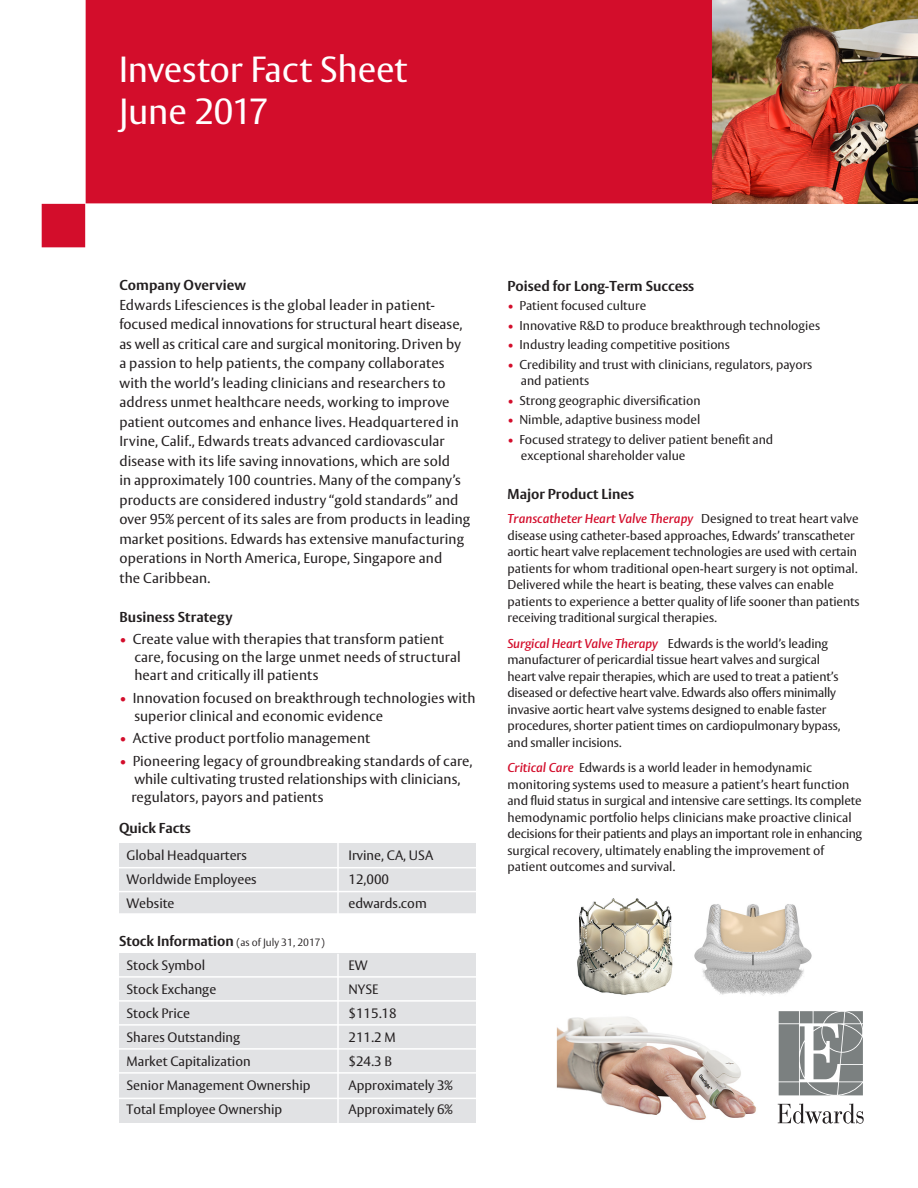
<style>
.page{position:relative;width:918px;height:1188px;background:#fff}
.page>*{position:absolute;margin:0;border:0;box-sizing:border-box;transform-origin:0 0}
.Cover_Title_24_28{font:36px/42px "Vesta Std";letter-spacing:-.01em;color:#fff}
.Body_Text_10_13{font:14.25px/19.5px "Vesta Std";letter-spacing:.005em;color:#231f20}
.Body_Text_10_13-2{font:700 14.25px "Vesta Std";color:#231f20}
.t1{font:13.5px "Vesta Std";color:#231f20}
.t2{font:12.75px/16.5px "Vesta Std";color:#231f20}
.t3{font:300 10.5px "Vesta Std";color:#231f20}
.s1{color:#d30d2b}
.s2{font-weight:700;font-size:14.25px}
.s3{font-weight:600;font-style:italic;color:#d30d2b}
</style>
<div class="page">
<div style="left:119px;top:954px;width:356px;height:169px;background:#e1e2e4"></div>
<div style="left:119px;top:843px;width:356px;height:73px;background:#e1e2e4"></div>
<hr style="left:115px;top:867px;width:363px;height:1px;background:#fff">
<hr style="left:119px;top:891px;width:359px;height:1px;background:#fff">
<hr style="left:115px;top:913px;width:384px;height:3px;background:#fff">
<hr style="left:118px;top:1000px;width:373px;height:2px;background:#fff">
<hr style="left:117px;top:1024px;width:373px;height:2px;background:#fff">
<hr style="left:111px;top:1048px;width:373px;height:2px;background:#fff">
<hr style="left:113px;top:1072px;width:373px;height:2px;background:#fff">
<hr style="left:112px;top:1098px;width:374px;height:1px;background:#fff">
<hr style="left:118px;top:976px;width:366px;height:2px;background:#fff">
<hr style="left:337px;top:954px;width:2px;height:174px;background:#fff">
<hr style="left:337px;top:842px;width:2px;height:73px;background:#fff">
<svg style="left:779px;top:1011px;width:84px;height:84px;background:#959999"></svg>
<svg style="left:778px;top:1103px;width:86px;height:21px"></svg>
<div style="left:86px;top:0;width:627px;height:203px;background:#d30d2b"></div>
<div style="left:42px;top:204px;width:43px;height:43px;background:#d30d2b"></div>
<img style="left:713px;top:0;width:205px;height:203px">
<img style="left:577px;top:898px;width:96px;height:97px">
<img style="left:556px;top:1017px;width:200px;height:103px">
<img style="left:694px;top:904px;width:118px;height:92px">
<p class="Cover_Title_24_28" style="left:119px;top:48px;width:290px">Investor Fact Sheet<br>June 2017</p>
<p class="Body_Text_10_13-2" style="left:119px;top:277px;width:128px">Company Overview</p>
<p class="Body_Text_10_13" style="left:119px;top:295px;width:352px">Edwards Lifesciences is the global leader in patient&shy;focused medical innovations for structural heart disease, as well as critical care and surgical monitoring. Driven by a passion to help patients, the company collaborates with the world’s leading clinicians and researchers to address unmet healthcare needs, working to improve patient outcomes and enhance lives. Headquartered in Irvine, Calif., Edwards treats advanced cardiovascular disease with its life saving innovations, which are sold<br>in approximately 100 countries. Many of the company’s products are considered industry “gold standards” and over 95% percent of its sales are from products in leading market positions. Edwards has extensive manufacturing operations in North America, Europe, Singapore and<br>the Caribbean.</p>
<p class="Body_Text_10_13-2" style="left:119px;top:608px;width:115px">Business Strategy</p>
<p class="Body_Text_10_13" style="left:134px;top:630px;width:328px;line-height:18px;text-indent:-15px"><span class="s1">•</span> Create value with therapies that transform patient care, focusing on the large unmet needs of structural heart and critically ill patients</p>
<p class="Body_Text_10_13" style="left:134px;top:688px;width:343px;line-height:18px;text-indent:-15px"><span class="s1">•</span> Innovation focused on breakthrough technologies with superior clinical and economic evidence</p>
<p class="Body_Text_10_13" style="left:119px;top:728px;width:252px"><span class="s1">•</span> Active product portfolio management</p>
<p class="Body_Text_10_13" style="left:131px;top:751px;width:343px;line-height:18px;text-indent:-12px"><span class="s1">•</span> Pioneering legacy of groundbreaking standards of care, while cultivating trusted relationships with clinicians, regulators, payors and patients</p>
<p class="Body_Text_10_13-2" style="left:119px;top:820px;width:73px">Quick Facts</p>
<p class="t1" style="left:127px;top:847px;width:122px">Global Headquarters</p>
<p class="t1" style="left:348px;top:847px;width:86px">Irvine, CA, USA</p>
<p class="t1" style="left:127px;top:871px;width:132px">Worldwide Employees</p>
<p class="t1" style="left:348px;top:871px;width:42px">12,000</p>
<p class="t1" style="left:127px;top:895px;width:50px">Website</p>
<p class="t1" style="left:348px;top:895px;width:80px">edwards.com</p>
<p class="t3" style="left:119px;top:936px;width:207px"><span class="s2">Stock Information</span> (as of July 31, 2017)</p>
<p class="t1" style="left:127px;top:957px;width:80px">Stock Symbol</p>
<p class="t1" style="left:348px;top:957px;width:21px">EW</p>
<p class="t1" style="left:127px;top:981px;width:91px">Stock Exchange</p>
<p class="t1" style="left:348px;top:981px;width:31px">NYSE</p>
<p class="t1" style="left:127px;top:1005px;width:65px">Stock Price</p>
<p class="t1" style="left:348px;top:1005px;width:50px">$115.18</p>
<p class="t1" style="left:127px;top:1029px;width:115px">Shares Outstanding</p>
<p class="t1" style="left:348px;top:1029px;width:49px">211.2 M</p>
<p class="t1" style="left:127px;top:1053px;width:126px">Market Capitalization</p>
<p class="t1" style="left:348px;top:1053px;width:45px">$24.3 B</p>
<p class="t1" style="left:127px;top:1077px;width:186px">Senior Management Ownership</p>
<p class="t1" style="left:348px;top:1077px;width:105px">Approximately 3%</p>
<p class="t1" style="left:127px;top:1101px;width:157px">Total Employee Ownership</p>
<p class="t1" style="left:348px;top:1101px;width:105px">Approximately 6%</p>
<p class="Body_Text_10_13-2" style="left:508px;top:277px;width:188px">Poised for Long-Term Success</p>
<p class="t2" style="left:508px;top:297px;width:140px"><span class="s1">•</span> Patient focused culture</p>
<p class="t2" style="left:508px;top:317px;width:314px"><span class="s1">•</span> Innovative R&amp;D to produce breakthrough technologies</p>
<p class="t2" style="left:508px;top:336px;width:224px"><span class="s1">•</span> Industry leading competitive positions</p>
<p class="t2" style="left:521px;top:356px;width:293px;text-indent:-13px"><span class="s1">•</span> Credibility and trust with clinicians, regulators, payors and patients</p>
<p class="t2" style="left:508px;top:392px;width:195px"><span class="s1">•</span> Strong geographic diversification</p>
<p class="t2" style="left:508px;top:411px;width:194px"><span class="s1">•</span> Nimble, adaptive business model</p>
<p class="t2" style="left:521px;top:431px;width:254px;text-indent:-13px"><span class="s1">•</span> Focused strategy to deliver patient benefit and exceptional shareholder value</p>
<p class="Body_Text_10_13-2" style="left:508px;top:486px;width:128px">Major Product Lines</p>
<p class="t2" style="left:508px;top:510px;width:354px"><span class="s3">Transcatheter Heart Valve Therapy</span> Designed to treat heart valve disease using catheter-based approaches, Edwards’ transcatheter aortic heart valve replacement technologies are used with certain patients for whom traditional open-heart surgery is not optimal.<br>Delivered while the heart is beating, these valves can enable patients to experience a better quality of life sooner than patients receiving traditional surgical therapies.</p>
<p class="t2" style="left:508px;top:635px;width:334px"><span class="s3">Surgical Heart Valve Therapy</span> Edwards is the world’s leading manufacturer of pericardial tissue heart valves and surgical heart valve repair therapies, which are used to treat a patient’s diseased or defective heart valve. Edwards also offers minimally invasive aortic heart valve systems designed to enable faster procedures, shorter patient times on cardiopulmonary bypass, and smaller incisions.</p>
<p class="t2" style="left:508px;top:759px;width:356px"><span class="s3">Critical Care</span> Edwards is a world leader in hemodynamic monitoring systems used to measure a patient’s heart function and fluid status in surgical and intensive care settings. Its complete hemodynamic portfolio helps clinicians make proactive clinical decisions for their patients and plays an important role in enhancing surgical recovery, ultimately enabling the improvement of patient outcomes and survival.</p>
</div>
